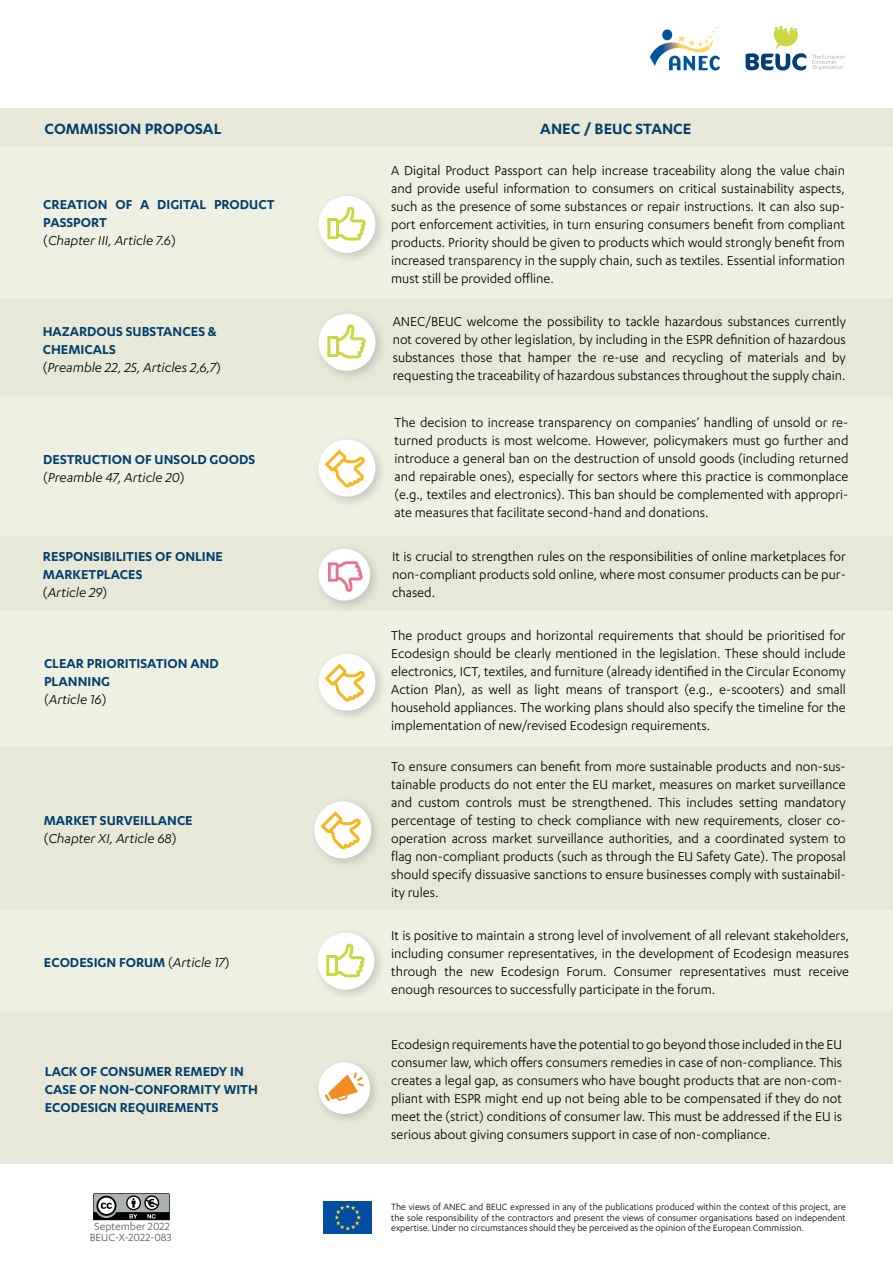
<style>
.page{position:relative;width:893px;height:1263px;background:#fff}
.page>*{position:absolute;margin:0;border:0;box-sizing:border-box;transform-origin:0 0}
.t1{font:600 17.25px "Karbon";color:#003f6f}
.t2{font:15px/18px "Karbon";color:#000;text-align:justify}
.t3{font:600 15px/18px "Karbon";color:#003f6f}
.t4{font:italic 15px/18px "Karbon";color:#000}
.t5{font:12px/10.6px "Karbon";color:#4d5667;text-align:center}
.t6{font:10.5px/10.5px "Karbon";color:#000;text-align:justify}
.s1{font-weight:400;color:#000}
.s2{font-weight:400;font-style:italic;color:#000}
.s3{font-weight:600;font-style:normal;color:#003f6f}
.s4{font-style:normal}
</style>
<div class="page">
<svg style="left:650px;top:26px;width:71px;height:45px"></svg>
<div style="left:0;top:147px;width:893px;height:156px;background:#eef0e2"></div>
<div style="left:0;top:109px;width:893px;height:38px;background:#e7e8d7"></div>
<div style="left:312px;top:190px;width:75px;height:75px;background:#000;opacity:.17"></div>
<div style="left:318px;top:196px;width:57px;height:57px;background:#fff;border-radius:50%"></div>
<svg style="left:327px;top:206px;width:39px;height:35px"></svg>
<div style="left:0;top:299px;width:893px;height:97px;background:#e7e9d8"></div>
<div style="left:312px;top:308px;width:75px;height:75px;background:#000;opacity:.17"></div>
<div style="left:318px;top:314px;width:57px;height:57px;background:#fff;border-radius:50%"></div>
<svg style="left:327px;top:324px;width:39px;height:35px"></svg>
<div style="left:0;top:397px;width:893px;height:139px;background:#eef0e2"></div>
<div style="left:312px;top:434px;width:75px;height:74px;background:#000;opacity:.17"></div>
<div style="left:318px;top:439px;width:57px;height:57px;background:#fff;border-radius:50%"></div>
<svg style="left:323px;top:448px;width:44px;height:41px"></svg>
<div style="left:0;top:536px;width:893px;height:76px;background:#e7e8d7"></div>
<div style="left:0;top:611px;width:893px;height:137px;background:#eef0e2"></div>
<div style="left:312px;top:543px;width:70px;height:70px;background:#000;opacity:.17"></div>
<div style="left:318px;top:549px;width:52px;height:52px;background:#fff;border-radius:50%"></div>
<svg style="left:327px;top:561px;width:37px;height:32px"></svg>
<div style="left:312px;top:648px;width:75px;height:74px;background:#000;opacity:.17"></div>
<div style="left:318px;top:654px;width:57px;height:57px;background:#fff;border-radius:50%"></div>
<svg style="left:323px;top:662px;width:44px;height:42px"></svg>
<div style="left:0;top:747px;width:893px;height:164px;background:#e7e8d7"></div>
<div style="left:0;top:910px;width:893px;height:102px;background:#eef0e2"></div>
<div style="left:0;top:1012px;width:893px;height:152px;background:#e7e8d7"></div>
<div style="left:312px;top:1056px;width:70px;height:70px;background:#000;opacity:.17"></div>
<div style="left:318px;top:1062px;width:52px;height:52px;background:#fff;border-radius:50%"></div>
<svg style="left:325px;top:1072px;width:39px;height:29px"></svg>
<div style="left:311px;top:927px;width:75px;height:74px;background:#000;opacity:.17"></div>
<div style="left:317px;top:933px;width:57px;height:57px;background:#fff;border-radius:50%"></div>
<svg style="left:326px;top:943px;width:39px;height:35px"></svg>
<div style="left:308px;top:796px;width:75px;height:74px;background:#000;opacity:.17"></div>
<div style="left:314px;top:801px;width:57px;height:57px;background:#fff;border-radius:50%"></div>
<svg style="left:319px;top:810px;width:44px;height:41px"></svg>
<svg style="left:812px;top:54px;width:33px;height:16px"></svg>
<svg style="left:746px;top:26px;width:60px;height:45px"></svg>
<svg style="left:93px;top:1193px;width:77px;height:28px;background:#757875"></svg>
<img style="left:323px;top:1201px;width:48px;height:32px">
<p class="t1" style="left:45px;top:119px;width:178px">COMMISSION PROPOSAL</p>
<p class="t1" style="left:540px;top:119px;width:153px">ANEC / BEUC STANCE</p>
<p class="t2" style="left:391px;top:161px;width:455px">A Digital Product Passport can help increase traceability along the value chain and provide useful information to consumers on critical sustainability aspects, such as the presence of some substances or repair instructions. It can also sup&shy;port enforcement activities, in turn ensuring consumers benefit from compliant products. Priority should be given to products which would strongly benefit from increased transparency in the supply chain, such as textiles. Essential information must still be provided offline.</p>
<p class="t3" style="left:43px;top:195px;width:233px">CREATION OF A DIGITAL PRODUCT<br>PASSPORT<br><span class="s1">(</span><span class="s2">Chapter III, Article 7.6</span><span class="s1">)</span></p>
<p class="t3" style="left:43px;top:322px;width:180px">HAZARDOUS SUBSTANCES &amp;<br>CHEMICALS<br><span class="s1">(</span><span class="s2">Preamble 22, 25, Articles 2,6,7</span><span class="s1">)</span></p>
<p class="t2" style="left:393px;top:312px;width:455px">ANEC/BEUC welcome the possibility to tackle hazardous substances currently not covered by other legislation, by including in the ESPR definition of hazardous substances those that hamper the re-use and recycling of materials and by requesting the traceability of hazardous substances throughout the supply chain.</p>
<p class="t3" style="left:43px;top:449px;width:214px">DESTRUCTION OF UNSOLD GOODS <span class="s1">(</span><span class="s2">Preamble 47, Article 20</span><span class="s1">)</span></p>
<p class="t2" style="left:395px;top:413px;width:455px">The decision to increase transparency on companies’ handling of unsold or re&shy;turned products is most welcome. However, policymakers must go further and introduce a general ban on the destruction of unsold goods (including returned and repairable ones), especially for sectors where this practice is commonplace (e.g., textiles and electronics). This ban should be complemented with appropri&shy;ate measures that facilitate second-hand and donations.</p>
<p class="t3" style="left:43px;top:547px;width:182px">RESPONSIBILITIES OF ONLINE<br>MARKETPLACES<br><span class="s1">(</span><span class="s2">Article 29</span><span class="s1">)</span></p>
<p class="t2" style="left:392px;top:547px;width:455px">It is crucial to strengthen rules on the responsibilities of online marketplaces for non-compliant products sold online, where most consumer products can be pur&shy;chased.</p>
<p class="t3" style="left:44px;top:654px;width:176px">CLEAR PRIORITISATION AND<br>PLANNING<br><span class="s1">(</span><span class="s2">Article 16</span><span class="s1">)</span></p>
<p class="t4" style="left:44px;top:811px;width:151px"><span class="s3">MARKET SURVEILLANCE </span><span class="s4">(</span>Chapter XI, Article 68<span class="s4">)</span></p>
<p class="t3" style="left:44px;top:953px;width:187px">ECODESIGN FORUM <span class="s1">(</span><span class="s2">Article 17</span><span class="s1">)</span></p>
<p class="t3" style="left:45px;top:1062px;width:215px">LACK OF CONSUMER REMEDY IN<br>CASE OF NON-CONFORMITY WITH<br>ECODESIGN REQUIREMENTS</p>
<p class="t5" style="left:90px;top:1221px;width:83px">September 2022<br>BEUC-X-2022-083</p>
<p class="t2" style="left:391px;top:626px;width:456px">The product groups and horizontal requirements that should be prioritised for Ecodesign should be clearly mentioned in the legislation. These should include electronics, ICT, textiles, and furniture (already identified in the Circular Economy Action Plan), as well as light means of transport (e.g., e-scooters) and small household appliances. The working plans should also specify the timeline for the implementation of new/revised Ecodesign requirements.</p>
<p class="t2" style="left:391px;top:757px;width:456px">To ensure consumers can benefit from more sustainable products and non-sus&shy;tainable products do not enter the EU market, measures on market surveillance and custom controls must be strengthened. This includes setting mandatory percentage of testing to check compliance with new requirements, closer co&shy;operation across market surveillance authorities, and a coordinated system to flag non-compliant products (such as through the EU Safety Gate). The proposal should specify dissuasive sanctions to ensure businesses comply with sustainabil&shy;ity rules.</p>
<p class="t2" style="left:391px;top:926px;width:459px">It is positive to maintain a strong level of involvement of all relevant stakeholders, including consumer representatives, in the development of Ecodesign measures through the new Ecodesign Forum. Consumer representatives must receive enough resources to successfully participate in the forum.</p>
<p class="t2" style="left:391px;top:1035px;width:452px">Ecodesign requirements have the potential to go beyond those included in the EU consumer law, which offers consumers remedies in case of non-compliance. This creates a legal gap, as consumers who have bought products that are non-com&shy;pliant with ESPR might end up not being able to be compensated if they do not meet the (strict) conditions of consumer law. This must be addressed if the EU is serious about giving consumers support in case of non-compliance.</p>
<p class="t6" style="left:391px;top:1201px;width:456px">The views of ANEC and BEUC expressed in any of the publications produced within the context of this project, are the sole responsibility of the contractors and present the views of consumer organisations based on independent expertise. Under no circumstances should they be perceived as the opinion of the European Commission.</p>
</div>
